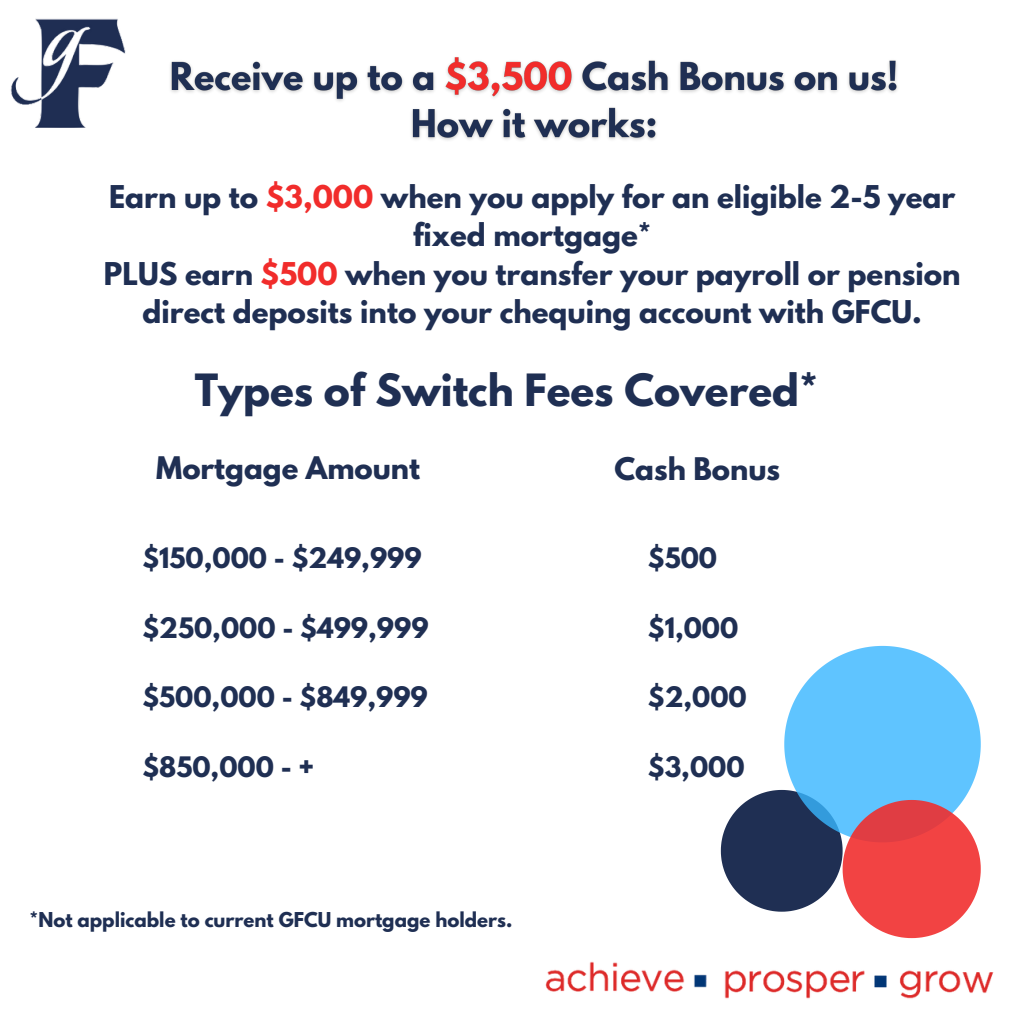
<style>
.page{position:relative;width:1013px;height:1013px;background:#fff}
.page>*{position:absolute;margin:0;border:0;box-sizing:border-box;transform-origin:0 0}
.t1{font:700 39.38px "League Spartan";color:#1f2f53}
.t2{font:700 27.75px/38.5px "League Spartan";color:#1f2f53;text-align:center}
.t3{font:700 27.62px "League Spartan";color:#1f2f53}
.t4{font:700 27.5px "League Spartan";color:#1f2f53}
.t5{font:700 25px "League Spartan";color:#1f2f53}
.t6{font:700 18.12px "League Spartan";color:#1f2f53}
.s1{color:#f12c2b}
</style>
<div class="page">
<img style="left:545px;top:961px;width:449px;height:38px">
<svg style="left:721px;top:646px;width:259px;height:292px"></svg>
<img style="left:10px;top:18px;width:115px;height:110px">
<img style="left:170px;top:57px;width:728px;height:83px">
<p class="t2" style="left:109px;top:181px;width:847px">Earn up to <span class="s1">$3,000</span> when you apply for an eligible 2-5 year fixed mortgage*</p>
<p class="t2" style="left:104px;top:258px;width:858px">PLUS earn <span class="s1">$500</span> when you transfer your payroll or pension direct deposits into your chequing account with GFCU.</p>
<p class="t1" style="left:195px;top:370px;width:625px">Types of Switch Fees Covered*</p>
<p class="t4" style="left:156px;top:454px;width:265px">Mortgage Amount</p>
<p class="t3" style="left:614px;top:455px;width:167px">Cash Bonus</p>
<p class="t5" style="left:142px;top:546px;width:281px">$150,000 - $249,999</p>
<p class="t5" style="left:648px;top:546px;width:71px">$500</p>
<p class="t5" style="left:142px;top:615px;width:287px">$250,000 - $499,999</p>
<p class="t5" style="left:648px;top:615px;width:92px">$1,000</p>
<p class="t5" style="left:142px;top:684px;width:287px">$500,000 - $849,999</p>
<p class="t5" style="left:648px;top:684px;width:100px">$2,000</p>
<p class="t5" style="left:142px;top:754px;width:173px">$850,000 - +</p>
<p class="t5" style="left:648px;top:754px;width:98px">$3,000</p>
<p class="t6" style="left:29px;top:910px;width:484px">*Not applicable to current GFCU mortgage holders.</p>
</div>
